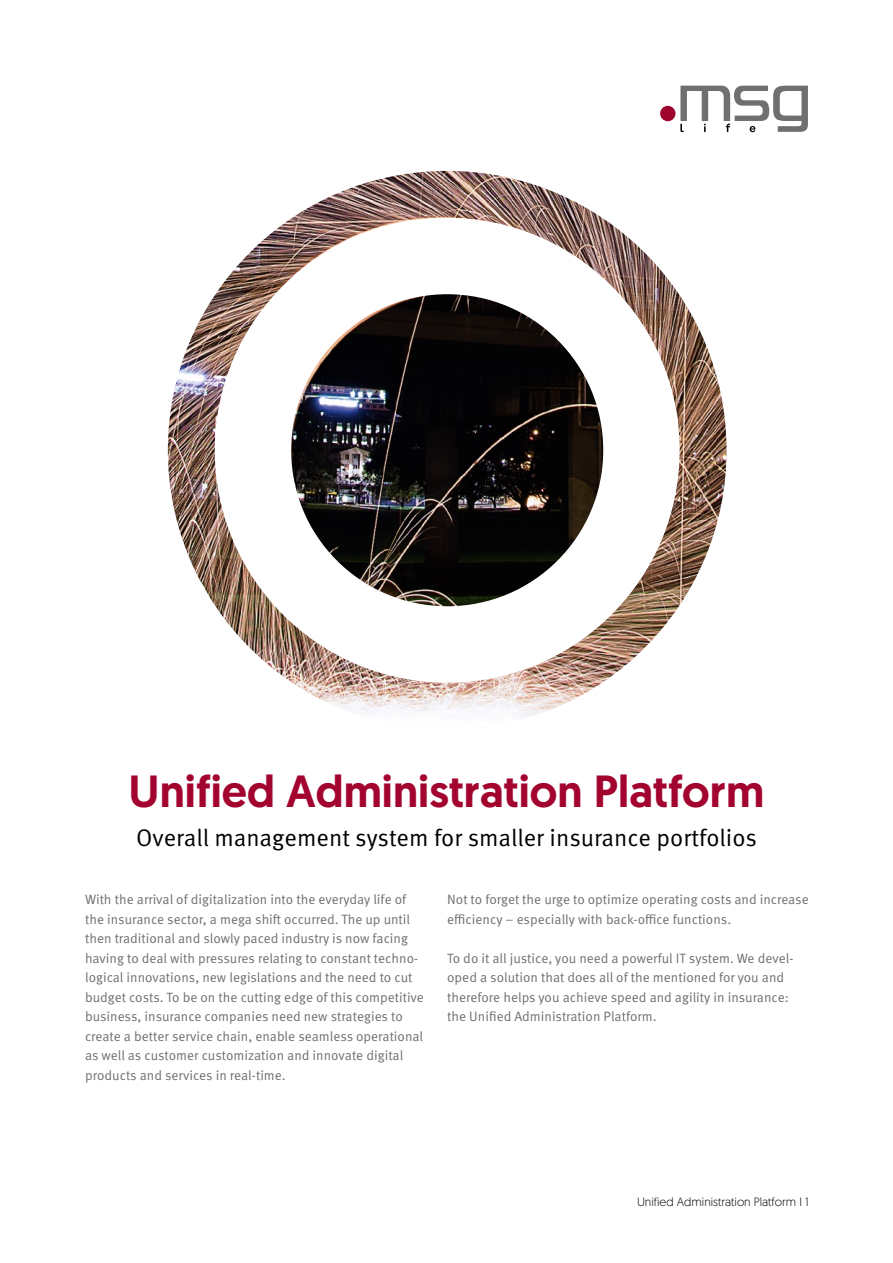
<style>
.page{position:relative;width:893px;height:1263px;background:#fff}
.page>*{position:absolute;margin:0;border:0;box-sizing:border-box;transform-origin:0 0}
.t1{font:500 45px "Geomanist";color:#a3042f}
.t2{font:24px "Meta Pro Norm";color:#000}
.t3{font:13.5px/19.5px "Meta Pro Norm";color:#6f6f6e}
.t4{font:300 12px "Geomanist";color:#000}
</style>
<div class="page">
<img style="left:168px;top:171px;width:558px;height:559px;border-radius:279px">
<div style="left:215px;top:218px;width:465px;height:465px;border:76px solid #fff;border-radius:50%"></div>
<div style="left:660px;top:106px;width:15px;height:15px;background:#9e042d;border-radius:50%"></div>
<svg style="left:680px;top:86px;width:128px;height:46px"></svg>
<h1 class="t1" style="left:129px;top:761px;width:637px">Unified Administration Platform</h1>
<h2 class="t2" style="left:136px;top:819px;width:622px">Overall management system for smaller insurance portfolios</h2>
<p class="t3" style="left:85px;top:889px;width:340px">With the arrival of digitalization into the everyday life of the insurance sector, a mega shift occurred. The up until then traditional and slowly paced industry is now facing having to deal with pressures relating to constant techno&shy;logical innovations, new legislations and the need to cut budget costs. To be on the cutting edge of this competitive business, insurance companies need new strategies to create a better service chain, enable seamless operational as well as customer customization and innovate digital products and services in real-time.</p>
<p class="t3" style="left:447px;top:889px;width:363px">Not to forget the urge to optimize operating costs and increase efficiency – especially with back-office functions.</p>
<p class="t3" style="left:447px;top:947px;width:348px">To do it all justice, you need a powerful IT system. We devel&shy;oped a solution that does all of the mentioned for you and therefore helps you achieve speed and agility in insurance: the Unified Administration Platform.</p>
<p class="t4" style="left:637px;top:1194px;width:173px">Unified Administration Platform I 1</p>
</div>
